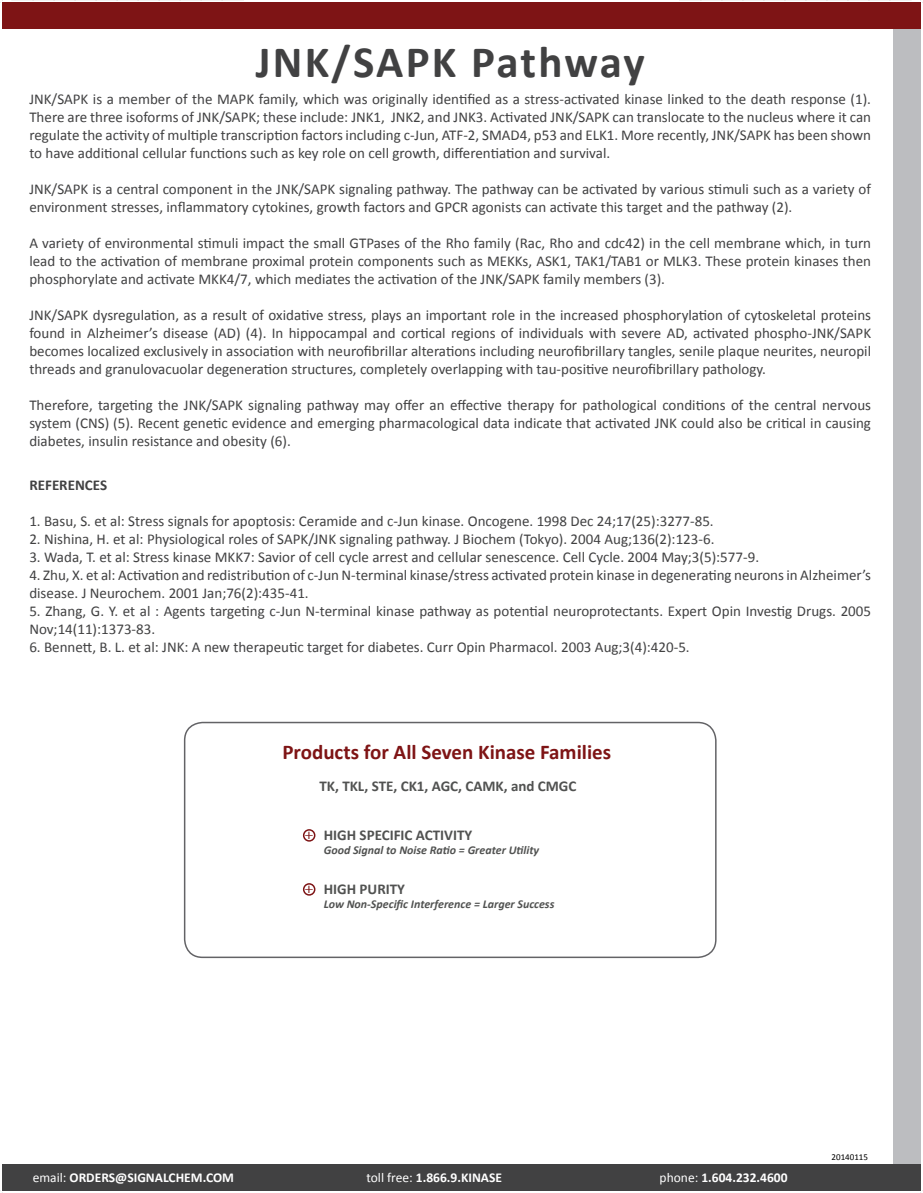
<style>
.page{position:relative;width:923px;height:1193px;background:#fff}
.page>*{position:absolute;margin:0;border:0;box-sizing:border-box;transform-origin:0 0}
.t1{font:700 45px "Calibri";letter-spacing:.04em;color:#414142}
.t2{font:700 21px "Calibri";color:#7e1415}
.t3{font:15px/18px "Calibri";color:#414142;text-align:justify}
.t4{font:700 15px "Calibri";color:#515251}
.t5{font:700 15px "Calibri";color:#414142}
.t6{font:15px "Times";color:#7e1415}
.t7{font:700 13.5px "Calibri";color:#fff}
.t8{font:italic 700 12px "Calibri";color:#515251}
.t9{font:9px "Calibri";color:#000}
.s1{font-weight:400}
</style>
<div class="page">
<div style="left:184px;top:722px;width:532px;height:236px;border:2px solid #636366;border-radius:18px"></div>
<div style="left:303px;top:829px;width:12px;height:12px;border:2px solid #7e1415;border-radius:50%"></div>
<div style="left:303px;top:883px;width:12px;height:12px;border:2px solid #7e1415;border-radius:50%"></div>
<div style="left:893px;top:2px;width:27px;height:1188px;background:#bcbdc0"></div>
<div style="left:2px;top:1164px;width:918px;height:26px;background:#414142"></div>
<div style="left:2px;top:2px;width:918px;height:27px;background:#7e1415"></div>
<svg style="left:12px;top:0;width:232px;height:1px"></svg>
<svg style="left:679px;top:0;width:232px;height:1px"></svg>
<p class="t1" style="left:256px;top:34px;width:391px">JNK/SAPK Pathway</p>
<p class="t3" style="left:29px;top:90px;width:843px">JNK/SAPK is a member of the MAPK family, which was originally identified as a stress-activated kinase linked to the death response (1).<br>There are three isoforms of JNK/SAPK; these include: JNK1, JNK2, and JNK3. Activated JNK/SAPK can translocate to the nucleus where it can regulate the activity of multiple transcription factors including c-Jun, ATF-2, SMAD4, p53 and ELK1. More recently, JNK/SAPK has been shown to have additional cellular functions such as key role on cell growth, differentiation and survival.</p>
<p class="t3" style="left:29px;top:180px;width:843px">JNK/SAPK is a central component in the JNK/SAPK signaling pathway. The pathway can be activated by various stimuli such as a variety of environment stresses, inflammatory cytokines, growth factors and GPCR agonists can activate this target and the pathway (2).</p>
<p class="t3" style="left:29px;top:234px;width:843px">A variety of environmental stimuli impact the small GTPases of the Rho family (Rac, Rho and cdc42) in the cell membrane which, in turn lead to the activation of membrane proximal protein components such as MEKKs, ASK1, TAK1/TAB1 or MLK3. These protein kinases then phosphorylate and activate MKK4/7, which mediates the activation of the JNK/SAPK family members (3).</p>
<p class="t3" style="left:29px;top:306px;width:843px">JNK/SAPK dysregulation, as a result of oxidative stress, plays an important role in the increased phosphorylation of cytoskeletal proteins found in Alzheimer’s disease (AD) (4). In hippocampal and cortical regions of individuals with severe AD, activated phospho-JNK/SAPK becomes localized exclusively in association with neurofibrillar alterations including neurofibrillary tangles, senile plaque neurites, neuropil threads and granulovacuolar degeneration structures, completely overlapping with tau-positive neurofibrillary pathology.</p>
<p class="t3" style="left:29px;top:396px;width:843px">Therefore, targeting the JNK/SAPK signaling pathway may offer an effective therapy for pathological conditions of the central nervous system (CNS) (5). Recent genetic evidence and emerging pharmacological data indicate that activated JNK could also be critical in causing diabetes, insulin resistance and obesity (6).</p>
<p class="t5" style="left:29px;top:475px;width:79px">REFERENCES</p>
<p class="t3" style="left:29px;top:512px;width:686px">1. Basu, S. et al: Stress signals for apoptosis: Ceramide and c-Jun kinase. Oncogene. 1998 Dec 24;17(25):3277-85.</p>
<p class="t3" style="left:29px;top:530px;width:686px">2. Nishina, H. et al: Physiological roles of SAPK/JNK signaling pathway. J Biochem (Tokyo). 2004 Aug;136(2):123-6.</p>
<p class="t3" style="left:29px;top:548px;width:731px">3. Wada, T. et al: Stress kinase MKK7: Savior of cell cycle arrest and cellular senescence. Cell Cycle. 2004 May;3(5):577-9.</p>
<p class="t3" style="left:29px;top:566px;width:843px">4. Zhu, X. et al: Activation and redistribution of c-Jun N-terminal kinase/stress activated protein kinase in degenerating neurons in Alzheimer’s disease. J Neurochem. 2001 Jan;76(2):435-41.</p>
<p class="t3" style="left:29px;top:602px;width:843px">5. Zhang, G. Y. et al : Agents targeting c-Jun N-terminal kinase pathway as potential neuroprotectants. Expert Opin Investig Drugs. 2005<br>Nov;14(11):1373-83.</p>
<p class="t3" style="left:29px;top:638px;width:662px">6. Bennett, B. L. et al: JNK: A new therapeutic target for diabetes. Curr Opin Pharmacol. 2003 Aug;3(4):420-5.</p>
<p class="t2" style="left:282px;top:739px;width:330px">Products for All Seven Kinase Families</p>
<p class="t4" style="left:319px;top:776px;width:258px">TK, TKL, STE, CK1, AGC, CAMK, and CMGC</p>
<p class="t6" style="left:305px;top:820px;width:10px">+</p>
<p class="t4" style="left:324px;top:825px;width:150px">HIGH SPECIFIC ACTIVITY</p>
<p class="t8" style="left:324px;top:842px;width:217px">Good Signal to Noise Ratio = Greater Utility</p>
<p class="t6" style="left:305px;top:874px;width:10px">+</p>
<p class="t4" style="left:324px;top:879px;width:83px">HIGH PURITY</p>
<p class="t8" style="left:324px;top:896px;width:232px">Low Non-Specific Interference = Larger Success</p>
<p class="t7" style="left:33px;top:1169px;width:203px"><span class="s1">email:</span> ORDERS@SIGNALCHEM.COM</p>
<p class="t7" style="left:366px;top:1169px;width:137px"><span class="s1">toll free:</span> 1.866.9.KINASE</p>
<p class="t7" style="left:659px;top:1169px;width:129px"><span class="s1">phone:</span> 1.604.232.4600</p>
<p class="t9" style="left:831px;top:1151px;width:38px">20140115</p>
</div>
